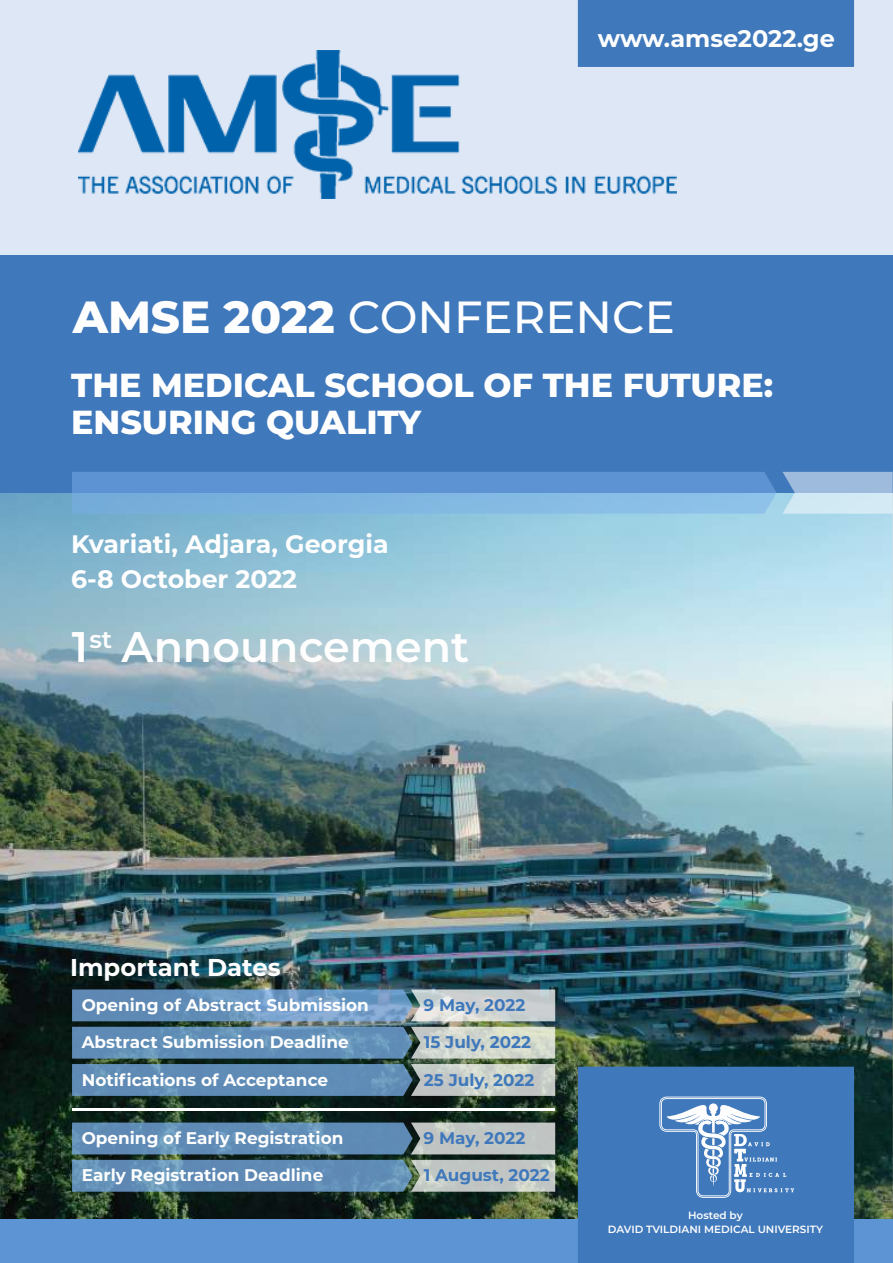
<style>
.page{position:relative;width:893px;height:1263px;background:#fff}
.page>*{position:absolute;margin:0;border:0;box-sizing:border-box;transform-origin:0 0}
.t1{font:500 45px "Montserrat";color:#fefefe}
.t2{font:600 42.75px "Montserrat";color:#fefefe}
.t3{font:800 33.3px/36.8px "Montserrat";color:#fefefe}
.t4{font:700 25.2px/34.8px "Montserrat";color:#fefefe}
.t5{font:700 24.3px "Montserrat";color:#fefefe}
.t6{font:700 24px "Montserrat";color:#fefefe}
.t7{font:700 16.8px "Montserrat";color:#fefefe}
.t8{font:700 16.8px "Montserrat";color:#3f78bb}
.t9{font:600 10.5px/14.4px "Montserrat";color:#fefefe;text-align:center}
.s1{font-weight:800}
</style>
<div class="page">
<div style="left:0;top:0;width:893px;height:255px;background:#dee7f5"></div>
<img style="left:0;top:493px;width:893px;height:726px">
<img style="left:79px;top:50px;width:597px;height:149px">
<div style="left:0;top:255px;width:893px;height:238px;background:#3f78bb"></div>
<svg style="left:72px;top:1160px;width:483px;height:32px;background:#7d9db7"></svg>
<svg style="left:72px;top:1122px;width:483px;height:32px;background:#7999b5"></svg>
<svg style="left:72px;top:1064px;width:483px;height:32px;background:#7c9db8"></svg>
<svg style="left:72px;top:1027px;width:483px;height:31px;background:#81a2bb"></svg>
<svg style="left:72px;top:989px;width:483px;height:32px;background:#86a5c3"></svg>
<svg style="left:72px;top:472px;width:821px;height:42px;background:#78aadb"></svg>
<div style="left:0;top:1219px;width:893px;height:44px;background:#5d94d3"></div>
<div style="left:578px;top:1067px;width:276px;height:196px;background:#3f78bb"></div>
<svg style="left:659px;top:1096px;width:135px;height:102px;background:#6794c9"></svg>
<div style="left:578px;top:0;width:276px;height:67px;background:#3f78bb"></div>
<hr style="left:72px;top:1108px;width:483px;height:2px;background:#fefefe">
<h3 class="t6" style="left:598px;top:24px;width:238px">www.amse2022.ge</h3>
<h1 class="t1" style="left:73px;top:289px;width:604px"><span class="s1">AMSE 2022</span> CONFERENCE</h1>
<h3 class="t3" style="left:71px;top:366px;width:703px">THE MEDICAL SCHOOL OF THE FUTURE:<br>ENSURING QUALITY</h3>
<h3 class="t4" style="left:71px;top:527px;width:319px">Kvariati, Adjara, Georgia<br>6-8 October 2022</h3>
<h2 class="t2" style="left:72px;top:620px;width:399px">1<sup>st</sup> Announcement</h2>
<h3 class="t5" style="left:70px;top:952px;width:212px">Important Dates</h3>
<p class="t7" style="left:82px;top:995px;width:289px">Opening of Abstract Submission</p>
<p class="t7" style="left:82px;top:1032px;width:269px">Abstract Submission Deadline</p>
<p class="t7" style="left:82px;top:1069px;width:248px">Notifications of Acceptance</p>
<p class="t7" style="left:82px;top:1128px;width:263px">Opening of Early Registration</p>
<p class="t7" style="left:82px;top:1165px;width:243px">Early Registration Deadline</p>
<p class="t8" style="left:424px;top:995px;width:103px">9 May, 2022</p>
<p class="t8" style="left:424px;top:1032px;width:109px">15 July, 2022</p>
<p class="t8" style="left:424px;top:1069px;width:112px">25 July, 2022</p>
<p class="t8" style="left:424px;top:1128px;width:103px">9 May, 2022</p>
<p class="t8" style="left:424px;top:1165px;width:127px">1 August, 2022</p>
<p class="t9" style="left:608px;top:1207px;width:217px">Hosted by<br>DAVID TVILDIANI MEDICAL UNIVERSITY</p>
</div>
